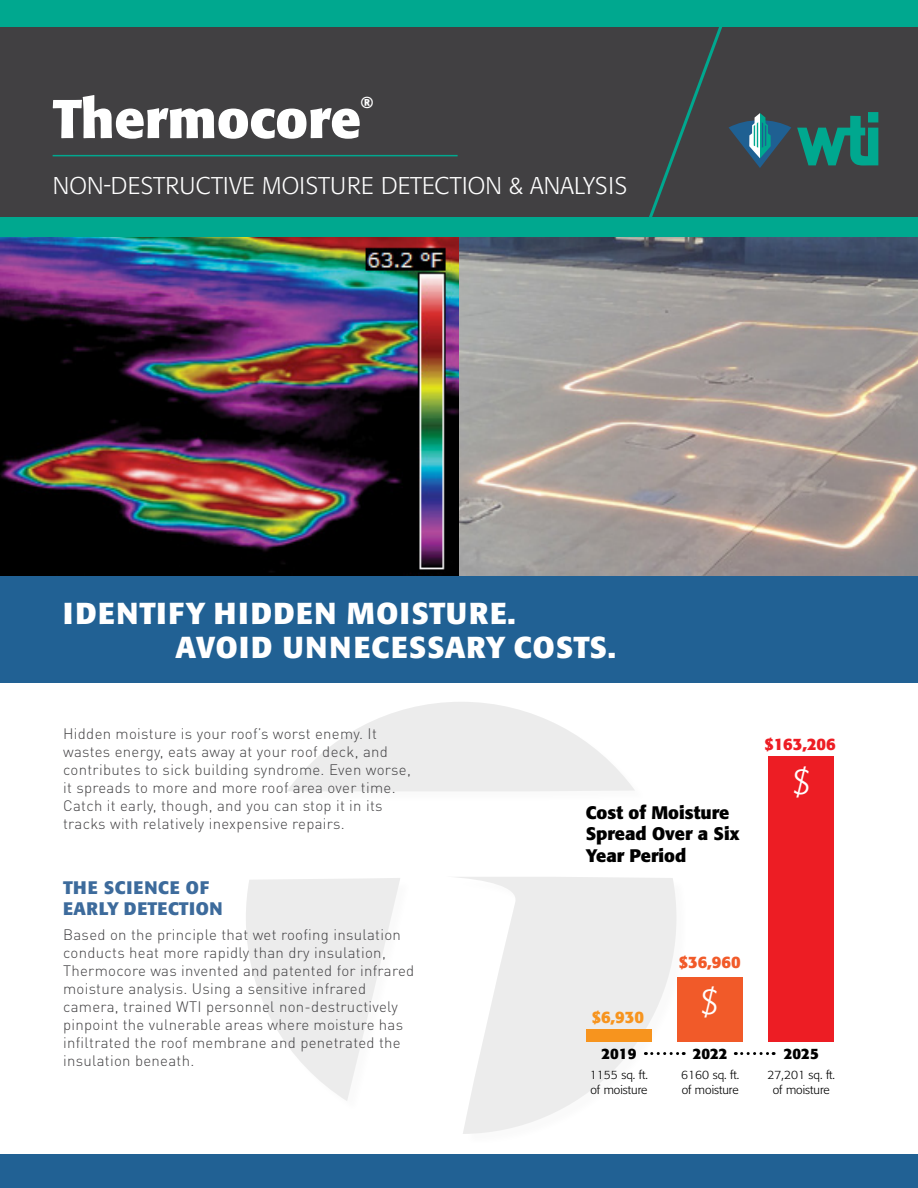
<style>
.page{position:relative;width:918px;height:1188px;background:#fff}
.page>*{position:absolute;margin:0;border:0;box-sizing:border-box;transform-origin:0 0}
.t1{font:700 54px "Formata Pro";color:#fff}
.t2{font:300 36px "Formata Pro";color:#fff}
.t3{font:700 30px/34.5px "Formata Pro";letter-spacing:.05em;color:#fff}
.t4{font:300 24px "Formata Pro";letter-spacing:.01em;color:#fff}
.t5{font:700 18px/21.6px "Formata Pro";color:#000}
.t6{font:700 18px/21.6px "Formata Pro";letter-spacing:.04em;color:#3d6b9c}
.t7{font:700 16.5px "Formata Pro";color:#ed1d24}
.t8{font:700 16.5px "Formata Pro";color:#f15a29}
.t9{font:700 16.5px "Formata Pro";color:#f7941e}
.t10{font:700 15.75px "Formata Pro";color:#fff}
.t11{font:300 15px/18px "DINOT";letter-spacing:.02em;color:#414042}
.t12{font:700 15px "Formata Pro";color:#000}
.t13{font:300 12px/14.4px "Formata Pro";color:#000}
</style>
<div class="page">
<div style="left:0;top:27px;width:918px;height:208px;background:#414042"></div>
<div style="left:0;top:575px;width:918px;height:108px;background:#216194"></div>
<svg style="left:246px;top:878px;width:154px;height:223px"></svg>
<svg style="left:457px;top:877px;width:219px;height:257px;fill:#ececec"></svg>
<svg style="left:287px;top:702px;width:348px;height:89px"></svg>
<svg style="left:639px;top:27px;width:279px;height:191px"></svg>
<div style="left:0;top:1154px;width:918px;height:34px;background:#216194"></div>
<div style="left:0;top:218px;width:918px;height:20px;background:#00a88f"></div>
<hr style="left:53px;top:155px;width:405px;height:1px;background:#00a88f">
<div style="left:0;top:0;width:918px;height:27px;background:#00a88f"></div>
<div style="left:586px;top:1029px;width:66px;height:13px;background:#f7941e"></div>
<div style="left:677px;top:977px;width:66px;height:65px;background:#f15a29"></div>
<div style="left:768px;top:756px;width:66px;height:286px;background:#ed1d24"></div>
<hr style="left:645px;top:1052px;width:38px;height:3px;background:#fff">
<svg style="left:652px;top:1052px;width:32px;height:3px"></svg>
<svg style="left:742px;top:1052px;width:32px;height:3px"></svg>
<svg style="left:797px;top:112px;width:81px;height:54px"></svg>
<svg style="left:729px;top:113px;width:62px;height:55px"></svg>
<img style="left:0;top:238px;width:918px;height:337px">
<h1 class="t1" style="left:53px;top:84px;width:310px">Thermocore</h1>
<p class="t10" style="left:361px;top:92px;width:14px">®</p>
<h3 class="t4" style="left:53px;top:170px;width:576px">NON-DESTRUCTIVE MOISTURE DETECTION &amp; ANALYSIS</h3>
<h3 class="t3" style="left:176px;top:596px;width:442px;text-indent:-112px">IDENTIFY HIDDEN MOISTURE.<br>AVOID UNNECESSARY COSTS.</h3>
<p class="t11" style="left:63px;top:724px;width:349px">Hidden moisture is your roof’s worst enemy. It wastes energy, eats away at your roof deck, and contributes to sick building syndrome. Even worse, it spreads to more and more roof area over time.<br>Catch it early, though, and you can stop it in its tracks with relatively inexpensive repairs.</p>
<p class="t6" style="left:63px;top:876px;width:161px">THE SCIENCE OF<br>EARLY DETECTION</p>
<p class="t11" style="left:63px;top:925px;width:353px">Based on the principle that wet roofing insulation conducts heat more rapidly than dry insulation, Thermocore was invented and patented for infrared moisture analysis. Using a sensitive infrared camera, trained WTI personnel non-destructively pinpoint the vulnerable areas where moisture has infiltrated the roof membrane and penetrated the insulation beneath.</p>
<p class="t5" style="left:586px;top:801px;width:155px">Cost of Moisture<br>Spread Over a Six<br>Year Period</p>
<p class="t7" style="left:764px;top:733px;width:73px">$163,206</p>
<h2 class="t2" style="left:793px;top:759px;width:19px">$</h2>
<p class="t9" style="left:592px;top:1006px;width:54px">$6,930</p>
<p class="t12" style="left:601px;top:1044px;width:36px">2019</p>
<p class="t13" style="left:590px;top:1068px;width:59px">1155 sq. ft. of moisture</p>
<p class="t8" style="left:679px;top:952px;width:63px">$36,960</p>
<h2 class="t2" style="left:701px;top:979px;width:19px">$</h2>
<p class="t12" style="left:693px;top:1044px;width:36px">2022</p>
<p class="t13" style="left:681px;top:1068px;width:59px">6160 sq. ft. of moisture</p>
<p class="t12" style="left:784px;top:1044px;width:36px">2025</p>
<p class="t13" style="left:768px;top:1068px;width:69px;text-align:center">27,201 sq. ft. of moisture</p>
</div>
